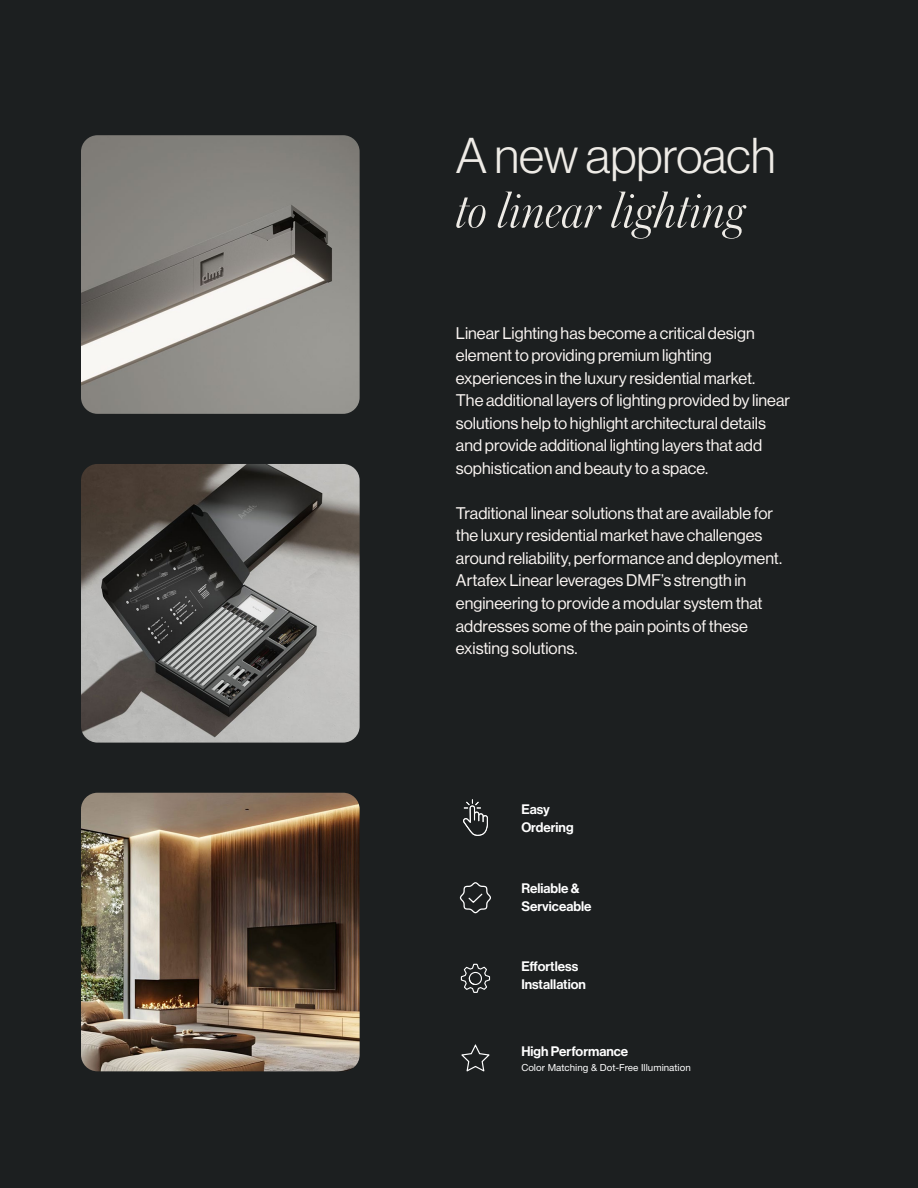
<style>
.page{position:relative;width:918px;height:1188px;background:#1c1f20}
.page>*{position:absolute;margin:0;border:0;box-sizing:border-box;transform-origin:0 0}
.t1{font:italic 300 52.5px "Austin";color:#eeebe6}
.t2{font:49.2px "N Haas Grotesk DS Pro 45 Lt";color:#eeebe6}
.t3{font:16.5px/22.5px "N Haas Grotesk DS Pro 55 Rg";color:#fbf6f3}
.t4{font:13.5px/18px "N Haas Grotesk DS Pro 65 Md";color:#fff}
.t5{font:9.75px "Helvetica Neue LT Std";color:#fff}
</style>
<div class="page">
<img style="left:81px;top:464px;width:279px;height:279px">
<img style="left:81px;top:793px;width:279px;height:278px">
<img style="left:81px;top:135px;width:279px;height:279px">
<svg style="left:461px;top:964px;width:29px;height:29px"></svg>
<svg style="left:463px;top:799px;width:25px;height:37px"></svg>
<svg style="left:459px;top:882px;width:32px;height:32px"></svg>
<svg style="left:461px;top:1044px;width:29px;height:28px"></svg>
<h2 class="t2" style="left:456px;top:128px;width:321px">A new approach</h2>
<h1 class="t1" style="left:456px;top:175px;width:290px">to linear lighting</h1>
<p class="t3" style="left:456px;top:322px;width:336px">Linear Lighting has become a critical design element to providing premium lighting experiences in the luxury residential market.<br>The additional layers of lighting provided by linear solutions help to highlight architectural details and provide additional lighting layers that add sophistication and beauty to a space.</p>
<p class="t3" style="left:456px;top:502px;width:328px">Traditional linear solutions that are available for the luxury residential market have challenges around reliability, performance and deployment.<br>Artafex Linear leverages DMF’s strength in engineering to provide a modular system that addresses some of the pain points of these existing solutions.</p>
<p class="t4" style="left:521px;top:800px;width:54px">Easy<br>Ordering</p>
<p class="t4" style="left:521px;top:879px;width:72px">Reliable &amp;<br>Serviceable</p>
<p class="t4" style="left:521px;top:958px;width:66px">Effortless<br>Installation</p>
<p class="t4" style="left:521px;top:1043px;width:108px">High Performance</p>
<p class="t5" style="left:521px;top:1062px;width:171px">Color Matching &amp; Dot-Free Illumination</p>
</div>
